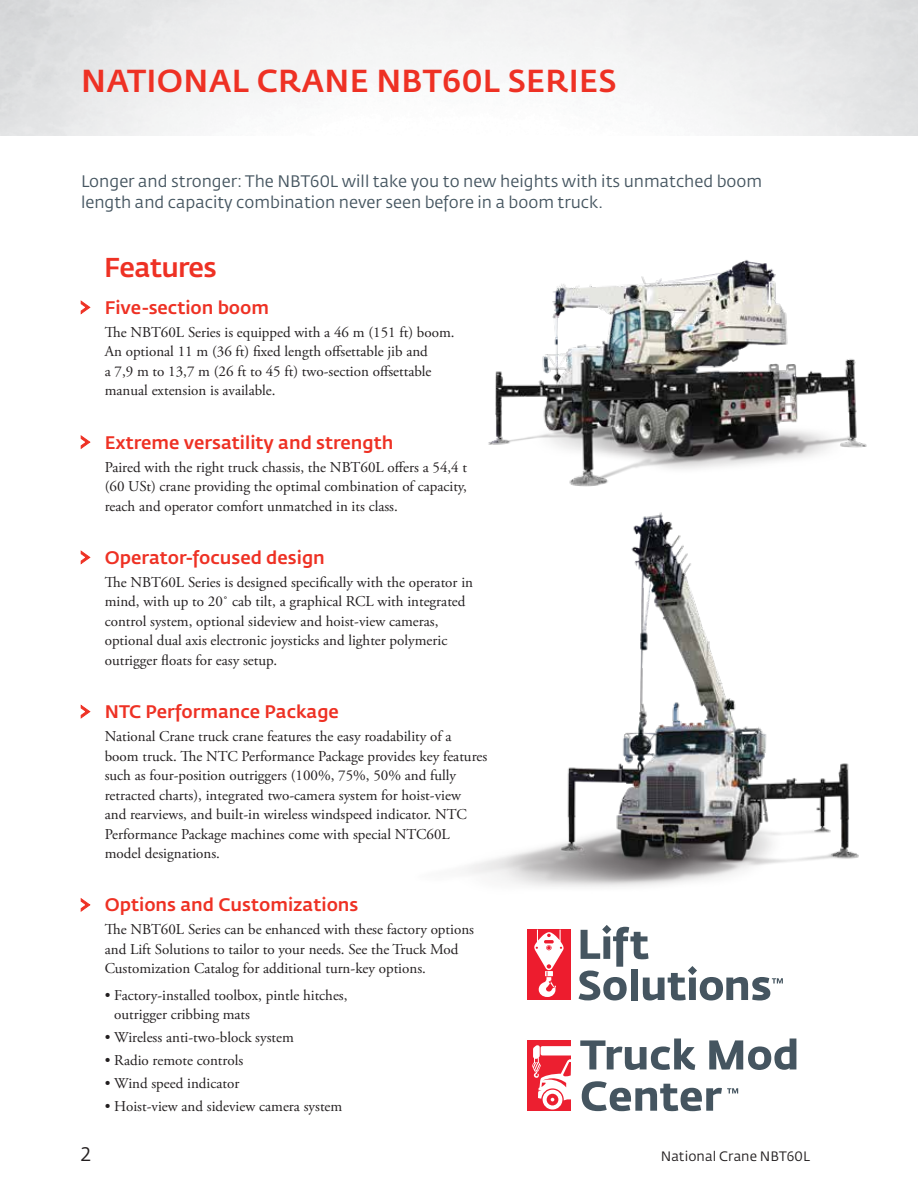
<style>
.page{position:relative;width:918px;height:1188px;background:#fff}
.page>*{position:absolute;margin:0;border:0;box-sizing:border-box;transform-origin:0 0}
.t1{font:500 31.5px "Fedra Sans Pro";letter-spacing:.01em;color:#ee3124}
.t2{font:500 27px "Fedra Sans Pro";letter-spacing:-.025em;color:#ee3124}
.t3{font:19.5px "Fedra Sans Pro";color:#231f20}
.t4{font:500 18px "Fedra Sans Pro";color:#ee3124}
.t5{font:16.5px/21px "Fedra Sans Pro";color:#455560}
.t6{font:15px/19.5px "Adobe Garamond Pro";color:#231f20}
.t7{font:13.5px "Fedra Sans Pro";letter-spacing:.005em;color:#231f20}
</style>
<div class="page">
<img style="left:466px;top:515px;width:393px;height:372px">
<img style="left:488px;top:260px;width:379px;height:255px">
<svg style="left:81px;top:300px;width:9px;height:14px"></svg>
<svg style="left:81px;top:435px;width:9px;height:14px"></svg>
<svg style="left:81px;top:551px;width:9px;height:13px"></svg>
<svg style="left:81px;top:705px;width:9px;height:14px"></svg>
<svg style="left:81px;top:898px;width:9px;height:14px"></svg>
<div style="left:527px;top:930px;width:44px;height:70px;background:#ed1c2e"></div>
<svg style="left:534px;top:930px;width:30px;height:67px"></svg>
<svg style="left:579px;top:925px;width:204px;height:75px"></svg>
<div style="left:527px;top:1040px;width:44px;height:71px;background:#ec1f30"></div>
<svg style="left:580px;top:1039px;width:115px;height:31px"></svg>
<svg style="left:709px;top:1039px;width:87px;height:31px"></svg>
<svg style="left:532px;top:1045px;width:39px;height:65px"></svg>
<svg style="left:582px;top:1081px;width:156px;height:30px"></svg>
<h1 class="t1" style="left:81px;top:61px;width:537px">NATIONAL CRANE NBT60L SERIES</h1>
<p class="t5" style="left:81px;top:170px;width:683px">Longer and stronger: The NBT60L will take you to new heights with its unmatched boom length and capacity combination never seen before in a boom truck.</p>
<h2 class="t2" style="left:104px;top:251px;width:114px">Features</h2>
<p class="t4" style="left:105px;top:296px;width:166px">Five-section boom</p>
<p class="t6" style="left:105px;top:323px;width:351px">The NBT60L Series is equipped with a 46 m (151 ft) boom.<br>An optional 11 m (36 ft) fixed length offsettable jib and<br>a 7,9 m to 13,7 m (26 ft to 45 ft) two-section offsettable manual extension is available.</p>
<p class="t4" style="left:105px;top:431px;width:290px">Extreme versatility and strength</p>
<p class="t6" style="left:105px;top:458px;width:364px;text-align:justify">Paired with the right truck chassis, the NBT60L offers a 54,4 t (60 USt) crane providing the optimal combination of capacity, reach and operator comfort unmatched in its class.</p>
<p class="t4" style="left:105px;top:546px;width:222px">Operator-focused design</p>
<p class="t6" style="left:105px;top:573px;width:370px">The NBT60L Series is designed specifically with the operator in mind, with up to 20˚ cab tilt, a graphical RCL with integrated control system, optional sideview and hoist-view cameras, optional dual axis electronic joysticks and lighter polymeric outrigger floats for easy setup.</p>
<p class="t4" style="left:105px;top:701px;width:236px">NTC Performance Package</p>
<p class="t6" style="left:105px;top:727px;width:384px">National Crane truck crane features the easy roadability of a boom truck. The NTC Performance Package provides key features such as four-position outriggers (100%, 75%, 50% and fully retracted charts), integrated two-camera system for hoist-view<br>and rearviews, and built-in wireless windspeed indicator. NTC Performance Package machines come with special NTC60L model designations.</p>
<p class="t4" style="left:105px;top:894px;width:255px">Options and Customizations</p>
<p class="t6" style="left:105px;top:920px;width:371px">The NBT60L Series can be enhanced with these factory options and Lift Solutions to tailor to your needs. See the Truck Mod<br>Customization Catalog for additional turn-key options.</p>
<p class="t6" style="left:114px;top:986px;width:235px;text-indent:-10px">• Factory-installed toolbox, pintle hitches, outrigger cribbing mats</p>
<p class="t6" style="left:105px;top:1028px;width:191px">• Wireless anti-two-block system</p>
<p class="t6" style="left:105px;top:1051px;width:140px">• Radio remote controls</p>
<p class="t6" style="left:105px;top:1074px;width:136px">• Wind speed indicator</p>
<p class="t6" style="left:105px;top:1097px;width:239px">• Hoist-view and sideview camera system</p>
<h3 class="t3" style="left:81px;top:1142px;width:11px">2</h3>
<p class="t7" style="left:661px;top:1148px;width:151px">National Crane NBT60L</p>
</div>
